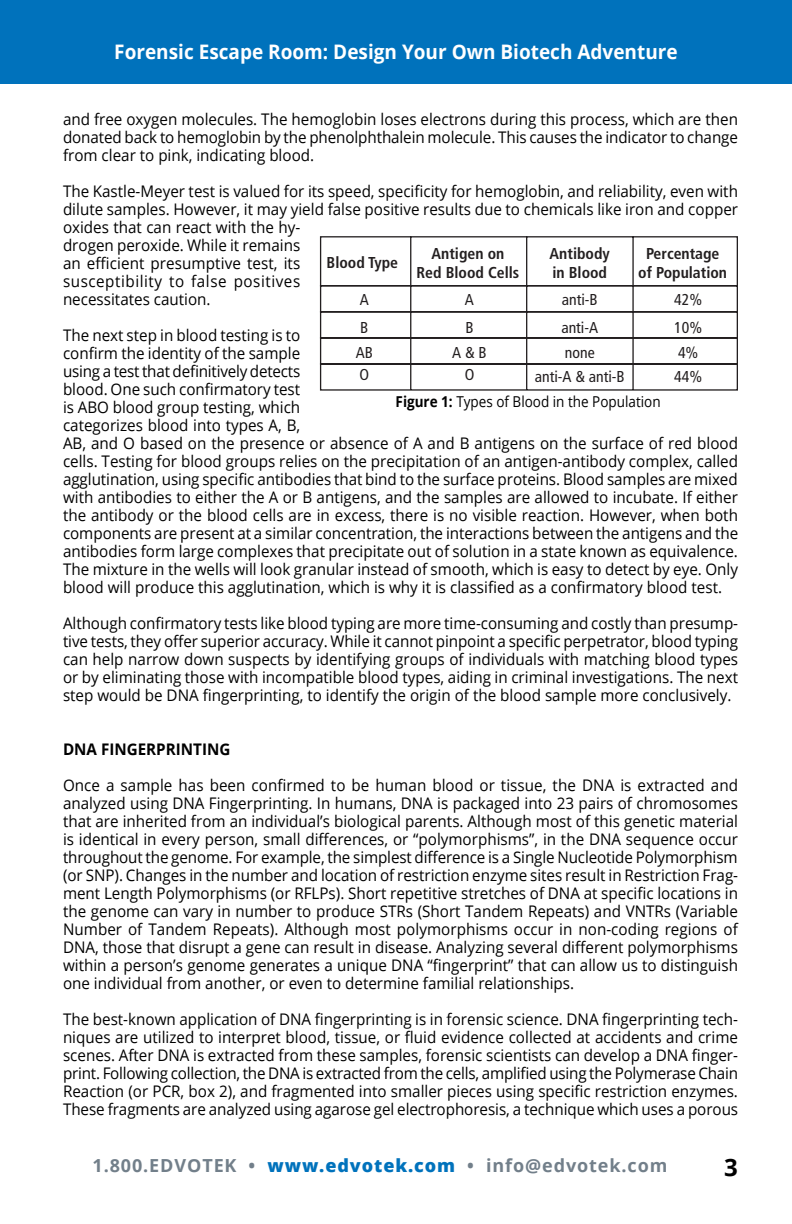
<style>
.page{position:relative;width:792px;height:1224px;background:#fff}
.page>*{position:absolute;margin:0;border:0;box-sizing:border-box;transform-origin:0 0}
.t1{font:700 24px "Open Sans";color:#000}
.t2{font:700 20px "Open Sans";color:#fff;scale:.95 1}
.t3{font:700 18px "Open Sans";letter-spacing:.05em;color:#727f8a}
.t4{font:16px/18px "Open Sans";color:#000;text-align:justify;scale:.95 1}
.t5{font:700 16px "Open Sans";color:#000;scale:.95 1}
.t6{font:700 condensed 15.8px/19px "Frutiger";color:#231f20;text-align:center}
.t7{font:condensed 15.8px/27.8px "Frutiger";color:#231f20}
.t8{font:15px "Open Sans";color:#000;scale:.9 1}
.s1{font-weight:700}
.s2{font-weight:800;color:#0072bc}
</style>
<div class="page">
<div style="left:0;top:0;width:792px;height:84px;background:#0072bc"></div>
<svg style="left:320px;top:236px;width:418px;height:155px"></svg>
<p class="t2" style="left:114px;top:37px;width:595px">Forensic Escape Room: Design Your Own Biotech Adventure</p>
<p class="t4" style="left:63px;top:110px;width:712px">and free oxygen molecules. The hemoglobin loses electrons during this process, which are then donated back to hemoglobin by the phenolphthalein molecule. This causes the indicator to change from clear to pink, indicating blood.</p>
<p class="t4" style="left:63px;top:182px;width:712px;text-align:left">The Kastle-Meyer test is valued for its speed, specificity for hemoglobin, and reliability, even with dilute samples. However, it may yield false positive results due to chemicals like iron and copper oxides that can react with the hy-<br>drogen peroxide. While it remains<br>an efficient presumptive test, its<br>susceptibility to false positives<br>necessitates caution.</p>
<p class="t4" style="left:63px;top:326px;width:712px;text-align:left">The next step in blood testing is to<br>confirm the identity of the sample<br>using a test that definitively detects<br>blood. One such confirmatory test<br>is ABO blood group testing, which<br>categorizes blood into types A, B,<br>AB, and O based on the presence or absence of A and B antigens on the surface of red blood cells. Testing for blood groups relies on the precipitation of an antigen-antibody complex, called agglutination, using specific antibodies that bind to the surface proteins. Blood samples are mixed with antibodies to either the A or B antigens, and the samples are allowed to incubate. If either the antibody or the blood cells are in excess, there is no visible reaction. However, when both components are present at a similar concentration, the interactions between the antigens and the antibodies form large complexes that precipitate out of solution in a state known as equivalence.<br>The mixture in the wells will look granular instead of smooth, which is easy to detect by eye. Only blood will produce this agglutination, which is why it is classified as a confirmatory blood test.</p>
<p class="t4" style="left:63px;top:614px;width:712px">Although confirmatory tests like blood typing are more time-consuming and costly than presump&shy;tive tests, they offer superior accuracy. While it cannot pinpoint a specific perpetrator, blood typing can help narrow down suspects by identifying groups of individuals with matching blood types or by eliminating those with incompatible blood types, aiding in criminal investigations. The next step would be DNA fingerprinting, to identify the origin of the blood sample more conclusively.</p>
<p class="t5" style="left:63px;top:738px;width:178px">DNA FINGERPRINTING</p>
<p class="t4" style="left:63px;top:776px;width:712px">Once a sample has been confirmed to be human blood or tissue, the DNA is extracted and analyzed using DNA Fingerprinting. In humans, DNA is packaged into 23 pairs of chromosomes that are inherited from an individual’s biological parents. Although most of this genetic material is identical in every person, small differences, or “polymorphisms”, in the DNA sequence occur throughout the genome. For example, the simplest difference is a Single Nucleotide Polymorphism (or SNP). Changes in the number and location of restriction enzyme sites result in Restriction Frag&shy;ment Length Polymorphisms (or RFLPs). Short repetitive stretches of DNA at specific locations in the genome can vary in number to produce STRs (Short Tandem Repeats) and VNTRs (Variable Number of Tandem Repeats). Although most polymorphisms occur in non-coding regions of DNA, those that disrupt a gene can result in disease. Analyzing several different polymorphisms within a person’s genome generates a unique DNA “fingerprint” that can allow us to distinguish one individual from another, or even to determine familial relationships.</p>
<p class="t4" style="left:63px;top:1010px;width:712px">The best-known application of DNA fingerprinting is in forensic science. DNA fingerprinting tech&shy;niques are utilized to interpret blood, tissue, or fluid evidence collected at accidents and crime scenes. After DNA is extracted from these samples, forensic scientists can develop a DNA finger&shy;print. Following collection, the DNA is extracted from the cells, amplified using the Polymerase Chain Reaction (or PCR, box 2), and fragmented into smaller pieces using specific restriction enzymes.<br>These fragments are analyzed using agarose gel electrophoresis, a technique which uses a porous</p>
<p class="t6" style="left:327px;top:253px;width:73px">Blood Type</p>
<p class="t6" style="left:417px;top:244px;width:104px">Antigen on<br>Red Blood Cells</p>
<p class="t6" style="left:550px;top:244px;width:62px;text-align:left">Antibody in Blood</p>
<p class="t6" style="left:638px;top:244px;width:90px">Percentage of Population</p>
<p class="t7" style="left:360px;top:286px;width:11px">A<br>B</p>
<p class="t7" style="left:356px;top:341px;width:19px;line-height:22.6px">AB<br>O</p>
<p class="t7" style="left:674px;top:286px;width:29px">42%<br>10%</p>
<p class="t7" style="left:674px;top:340px;width:29px;line-height:24px">4%<br>44%</p>
<p class="t7" style="left:561px;top:286px;width:38px">anti-B anti-A</p>
<p class="t7" style="left:535px;top:340px;width:91px;line-height:24px;text-align:center">none<br>anti-A &amp; anti-B</p>
<p class="t7" style="left:465px;top:286px;width:11px">A<br>B</p>
<p class="t7" style="left:452px;top:341px;width:36px;line-height:22.6px;text-align:center">A &amp; B<br>O</p>
<p class="t8" style="left:396px;top:391px;width:296px"><span class="s1">Figure 1:</span> Types of Blood in the Population</p>
<p class="t3" style="left:93px;top:1153px;width:576px">1.800.EDVOTEK • <span class="s2">www.edvotek.com</span> • info@edvotek.com</p>
<h1 class="t1" style="left:724px;top:1151px;width:15px">3</h1>
</div>
